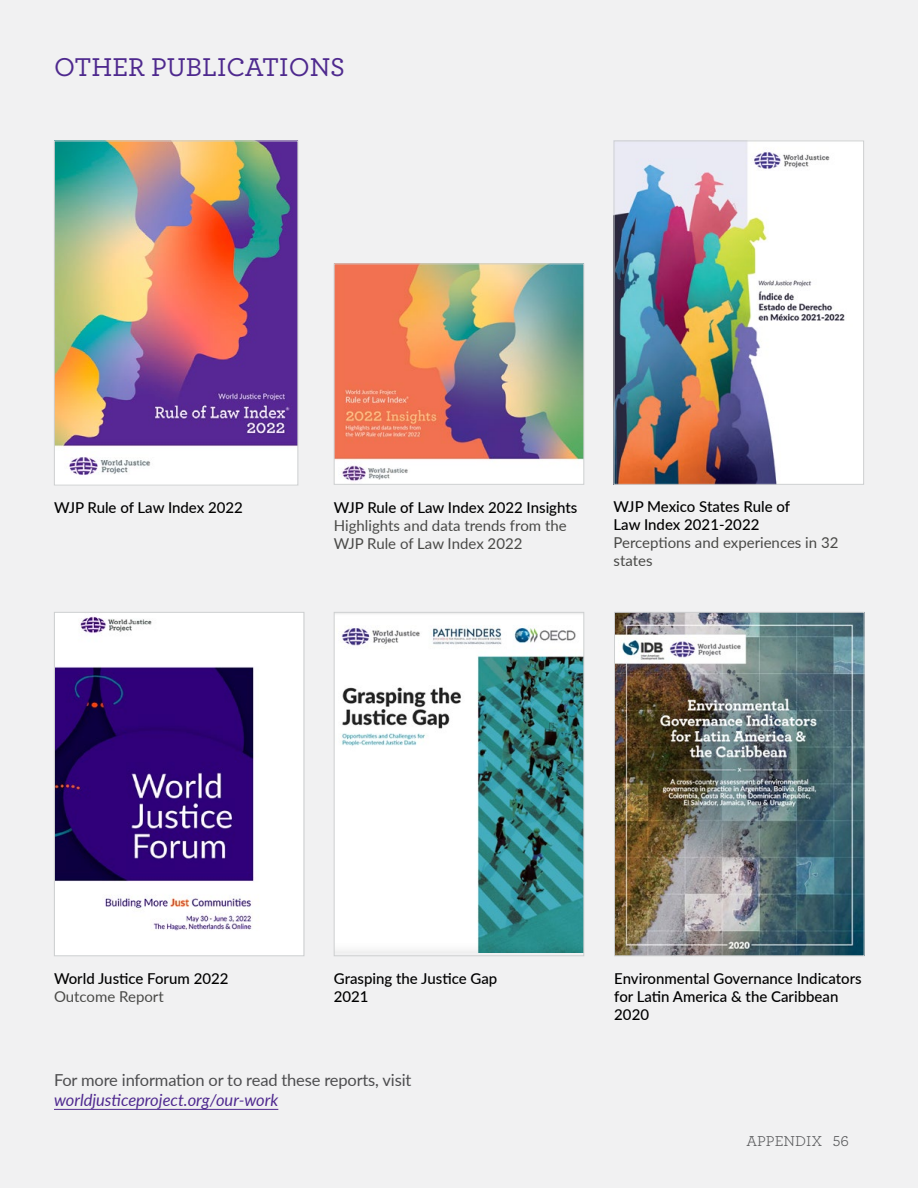
<style>
.page{position:relative;width:918px;height:1188px;background:#f1f1f2}
.page>*{position:absolute;margin:0;border:0;box-sizing:border-box;transform-origin:0 0}
.t1{font:500 27px "Archer";color:#4e298e}
.t2{font:16.5px "Lato";letter-spacing:-.01em;color:#4d4d4f}
.t3{font:italic 16.5px "Lato";color:#4f298f}
.t4{font:500 15px/18px "Lato";color:#000}
.t5{font:15px/18px "Lato";color:#494947}
.t6{font:15px "Archer";color:#58595b}
</style>
<div class="page">
<hr style="left:54px;top:1109px;width:224px;height:1px;background:#4f298f">
<img style="left:56px;top:143px;width:240px;height:341px">
<div style="left:54px;top:141px;width:244px;height:345px;border:1px solid #cdcfd0"></div>
<img style="left:336px;top:265px;width:246px;height:218px">
<div style="left:334px;top:263px;width:250px;height:222px;border:1px solid #cdcfd0"></div>
<img style="left:616px;top:143px;width:246px;height:340px">
<div style="left:614px;top:141px;width:250px;height:344px;border:1px solid #cdcfd0"></div>
<svg style="left:56px;top:614px;width:246px;height:340px"></svg>
<div style="left:54px;top:612px;width:250px;height:344px;border:1px solid #cdcfd0"></div>
<img style="left:336px;top:615px;width:246px;height:337px">
<div style="left:334px;top:612px;width:250px;height:344px;border:1px solid #cdcfd0"></div>
<img style="left:616px;top:614px;width:247px;height:340px">
<div style="left:614px;top:612px;width:251px;height:344px;border:1px solid #cdcfd0"></div>
<h1 class="t1" style="left:54px;top:47px;width:293px">OTHER PUBLICATIONS</h1>
<p class="t4" style="left:54px;top:498px;width:190px">WJP Rule of Law Index 2022</p>
<p class="t4" style="left:334px;top:498px;width:245px">WJP Rule of Law Index 2022 Insights</p>
<p class="t5" style="left:334px;top:516px;width:234px">Highlights and data trends from the<br>WJP Rule of Law Index 2022</p>
<p class="t4" style="left:614px;top:497px;width:178px">WJP Mexico States Rule of<br>Law Index 2021-2022</p>
<p class="t5" style="left:614px;top:533px;width:226px">Perceptions and experiences in 32 states</p>
<p class="t4" style="left:54px;top:969px;width:176px">World Justice Forum 2022</p>
<p class="t5" style="left:54px;top:987px;width:111px">Outcome Report</p>
<p class="t4" style="left:334px;top:969px;width:165px">Grasping the Justice Gap<br>2021</p>
<p class="t4" style="left:614px;top:969px;width:249px">Environmental Governance Indicators for Latin America &amp; the Caribbean<br>2020</p>
<p class="t2" style="left:54px;top:1068px;width:359px">For more information or to read these reports, visit</p>
<p class="t3" style="left:54px;top:1088px;width:226px">worldjusticeproject.org/our-work</p>
<p class="t6" style="left:747px;top:1131px;width:104px">APPENDIX 56</p>
</div>
